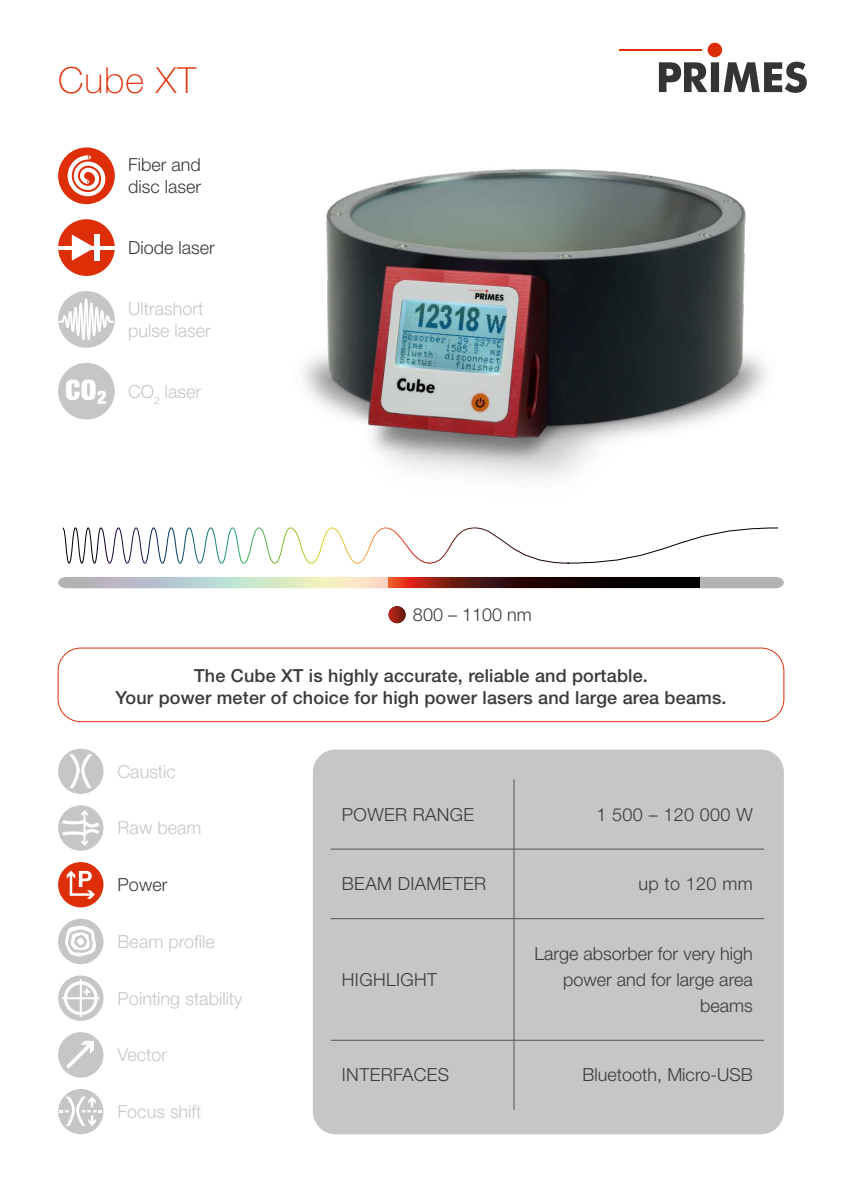
<style>
.page{position:relative;width:842px;height:1191px;background:#fff}
.page>*{position:absolute;margin:0;border:0;box-sizing:border-box;transform-origin:0 0}
.t1{font:100 36px "Helvetica Neue LT Std";letter-spacing:.03em;color:#dd2e08}
.t2{font:300 18px/26px "Helvetica Neue LT Std";color:#3a3a39}
.t3{font:500 18px/21.6px "Helvetica Neue LT Std";letter-spacing:.01em;color:#3a3a39;text-align:center}
.t4{font:300 18px/21.6px "Helvetica Neue LT Std";color:#c5c6c6}
.t5{font:300 18px "Helvetica Neue LT Std";letter-spacing:.02em;color:#3a3a39}
</style>
<div class="page">
<img style="left:303px;top:169px;width:463px;height:310px">
<div style="left:58px;top:147px;width:57px;height:57px;background:#dd2e08;border-radius:50%"></div>
<svg style="left:68px;top:155px;width:37px;height:41px"></svg>
<div style="left:708px;top:43px;width:14px;height:14px;background:#dd2e08;border-radius:50%"></div>
<hr style="left:619px;top:49px;width:83px;height:2px;background:#dd2e08">
<svg style="left:659px;top:62px;width:148px;height:31px"></svg>
<div style="left:58px;top:219px;width:57px;height:57px;background:#dd2e08;border-radius:50%"></div>
<div style="left:94px;top:234px;width:5px;height:27px;background:#fff"></div>
<hr style="left:58px;top:246px;width:57px;height:3px;background:#fff">
<svg style="left:72px;top:234px;width:22px;height:27px"></svg>
<div style="left:58px;top:291px;width:57px;height:57px;background:#c5c6c6;border-radius:50%"></div>
<svg style="left:58px;top:297px;width:57px;height:44px"></svg>
<div style="left:58px;top:363px;width:57px;height:56px;background:#c5c6c6;border-radius:50%"></div>
<svg style="left:66px;top:379px;width:40px;height:25px"></svg>
<svg style="left:58px;top:577px;width:726px;height:11px;background:#c8cdc2"></svg>
<svg style="left:62px;top:527px;width:717px;height:37px"></svg>
<div style="left:58px;top:748px;width:45px;height:46px;background:#c5c6c6;border-radius:50%"></div>
<svg style="left:69px;top:754px;width:23px;height:34px"></svg>
<div style="left:58px;top:805px;width:45px;height:45px;background:#c5c6c6;border-radius:50%"></div>
<svg style="left:62px;top:810px;width:38px;height:36px"></svg>
<div style="left:58px;top:862px;width:45px;height:45px;background:#dd2e08;border-radius:50%"></div>
<svg style="left:67px;top:870px;width:28px;height:28px"></svg>
<div style="left:58px;top:918px;width:45px;height:46px;background:#c5c6c6;border-radius:50%"></div>
<svg style="left:64px;top:925px;width:33px;height:32px"></svg>
<div style="left:58px;top:975px;width:45px;height:45px;background:#c5c6c6;border-radius:50%"></div>
<svg style="left:62px;top:979px;width:38px;height:38px"></svg>
<div style="left:58px;top:1032px;width:45px;height:45px;background:#c5c6c6;border-radius:50%"></div>
<svg style="left:66px;top:1041px;width:28px;height:27px"></svg>
<div style="left:58px;top:1089px;width:45px;height:45px;background:#c5c6c6;border-radius:50%"></div>
<svg style="left:60px;top:1096px;width:42px;height:29px"></svg>
<div style="left:313px;top:749px;width:471px;height:385px;background:#c5c6c6;border-radius:23px"></div>
<hr style="left:331px;top:848px;width:183px;height:1px;background:#565655">
<hr style="left:331px;top:918px;width:183px;height:1px;background:#565655">
<hr style="left:331px;top:1040px;width:183px;height:1px;background:#565655">
<hr style="left:514px;top:779px;width:1px;height:70px;background:#565655">
<hr style="left:514px;top:848px;width:250px;height:1px;background:#565655">
<hr style="left:514px;top:849px;width:1px;height:69px;background:#565655">
<hr style="left:514px;top:918px;width:250px;height:1px;background:#565655">
<hr style="left:514px;top:919px;width:1px;height:121px;background:#565655">
<hr style="left:514px;top:1040px;width:250px;height:1px;background:#565655">
<hr style="left:514px;top:1040px;width:1px;height:69px;background:#565655">
<div style="left:58px;top:647px;width:726px;height:75px;border:1px solid #dd2e08;border-radius:23px"></div>
<svg style="left:389px;top:606px;width:17px;height:17px"></svg>
<svg style="left:389px;top:577px;width:310px;height:11px;background:#3d0d08"></svg>
<h1 class="t1" style="left:58px;top:59px;width:139px">Cube XT</h1>
<p class="t2" style="left:128px;top:154px;width:75px;line-height:21.6px">Fiber and disc laser</p>
<p class="t2" style="left:128px;top:234px;width:88px">Diode laser</p>
<p class="t4" style="left:128px;top:297px;width:84px">Ultrashort pulse laser</p>
<p class="t4" style="left:128px;top:380px;width:75px">CO<sub>2</sub> laser</p>
<p class="t2" style="left:413px;top:601px;width:120px">800 – 1100 nm</p>
<p class="t3" style="left:115px;top:665px;width:613px">The Cube XT is highly accurate, reliable and portable.<br>Your power meter of choice for high power lasers and large area beams.</p>
<p class="t4" style="left:118px;top:760px;width:60px">Caustic</p>
<p class="t4" style="left:118px;top:817px;width:85px">Raw beam</p>
<p class="t2" style="left:118px;top:871px;width:51px">Power</p>
<p class="t4" style="left:118px;top:930px;width:99px">Beam profile</p>
<p class="t4" style="left:118px;top:987px;width:126px">Pointing stability</p>
<p class="t4" style="left:118px;top:1043px;width:51px">Vector</p>
<p class="t4" style="left:118px;top:1100px;width:85px">Focus shift</p>
<p class="t5" style="left:342px;top:803px;width:134px">POWER RANGE</p>
<p class="t5" style="left:596px;top:803px;width:158px">1 500 – 120 000 W</p>
<p class="t5" style="left:342px;top:873px;width:146px">BEAM DIAMETER</p>
<p class="t2" style="left:638px;top:870px;width:116px">up to 120 mm</p>
<p class="t5" style="left:342px;top:968px;width:97px">HIGHLIGHT</p>
<p class="t2" style="left:535px;top:940px;width:220px;text-align:right">Large absorber for very high power and for large area beams</p>
<p class="t5" style="left:342px;top:1064px;width:109px">INTERFACES</p>
<p class="t2" style="left:583px;top:1061px;width:172px">Bluetooth, Micro-USB</p>
</div>
